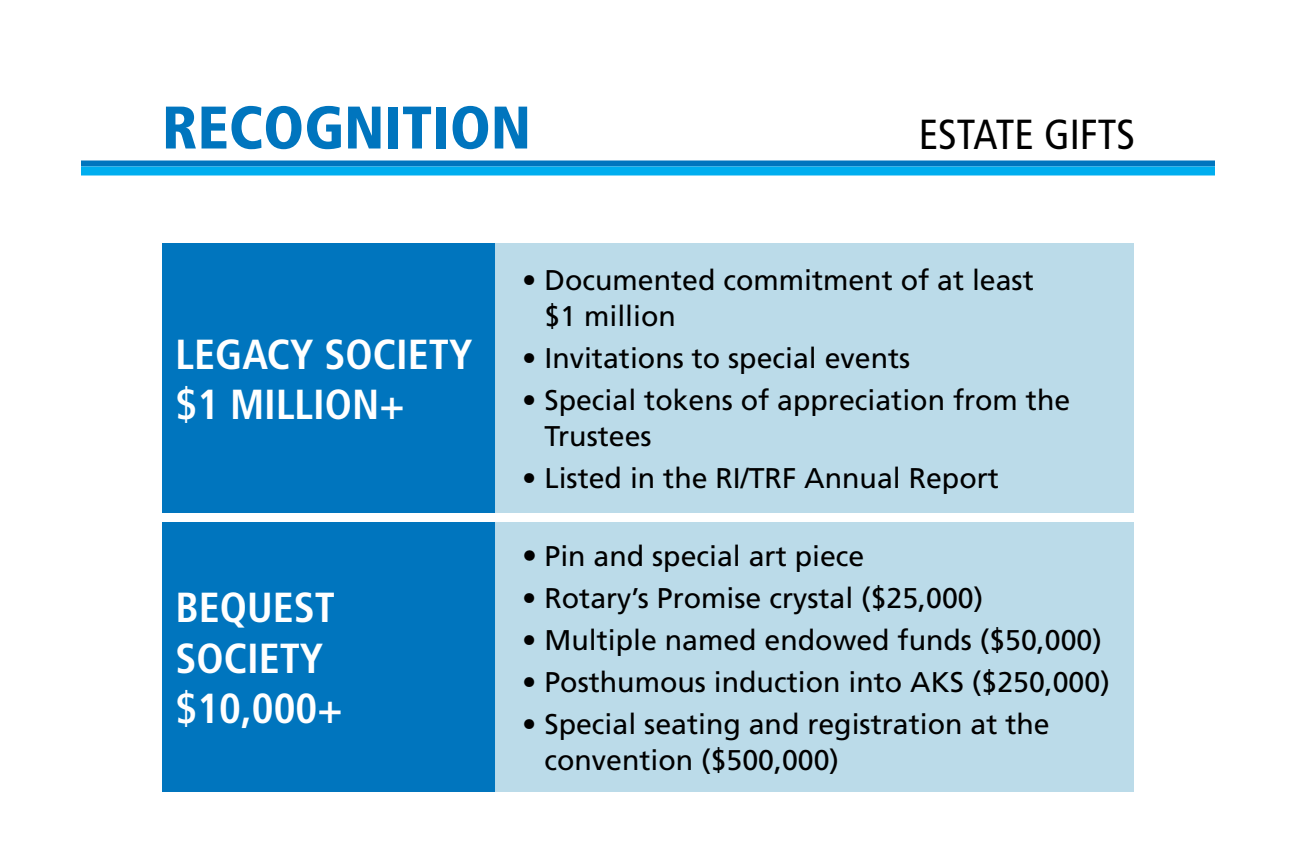
<style>
.page{position:relative;width:1296px;height:864px;background:#fff}
.page>*{position:absolute;margin:0;border:0;box-sizing:border-box;transform-origin:0 0}
.t1{font:900 condensed 60px "Frutiger LT Std";color:#0075be}
.t2{font:700 condensed 42px/50.4px "Frutiger LT Std";color:#fff}
.t3{font:condensed 42px "Frutiger LT Std";color:#000}
.t4{font:28.5px/36px "Frutiger LT Std";color:#000}
.s1{font-stretch:condensed;font-size:30px}
</style>
<div class="page">
<div style="left:162px;top:243px;width:333px;height:549px;background:#0075be"></div>
<div style="left:495px;top:243px;width:639px;height:549px;background:#bbdbe9"></div>
<svg style="left:162px;top:513px;width:972px;height:9px"></svg>
<div style="left:81px;top:160px;width:1134px;height:6px;background:#0075be"></div>
<div style="left:81px;top:166px;width:1134px;height:10px;background:#00aeef"></div>
<h1 class="t1" style="left:162px;top:92px;width:370px">RECOGNITION</h1>
<h2 class="t3" style="left:919px;top:109px;width:218px">ESTATE GIFTS</h2>
<h2 class="t2" style="left:176px;top:329px;width:298px">LEGACY SOCIETY $1 MILLION+</h2>
<h2 class="t2" style="left:176px;top:583px;width:169px">BEQUEST<br>SOCIETY $10,000+</h2>
<p class="t4" style="left:544px;top:262px;width:491px;text-indent:-22px">• Documented commitment of at least $1 million</p>
<p class="t4" style="left:522px;top:340px;width:390px">• Invitations to special events</p>
<p class="t4" style="left:544px;top:382px;width:527px;text-indent:-22px">• Special tokens of appreciation from the<br>Trustees</p>
<p class="t4" style="left:522px;top:460px;width:478px">• Listed in the RI/TRF Annual Report</p>
<p class="t4" style="left:522px;top:538px;width:344px"><span class="s1">•</span> Pin and special art piece</p>
<p class="t4" style="left:522px;top:580px;width:462px">• Rotary’s Promise crystal ($25,000)</p>
<p class="t4" style="left:522px;top:623px;width:581px">• Multiple named endowed funds ($50,000)</p>
<p class="t4" style="left:522px;top:665px;width:589px">• Posthumous induction into AKS ($250,000)</p>
<p class="t4" style="left:544px;top:707px;width:507px;text-indent:-22px">• Special seating and registration at the convention ($500,000)</p>
</div>
